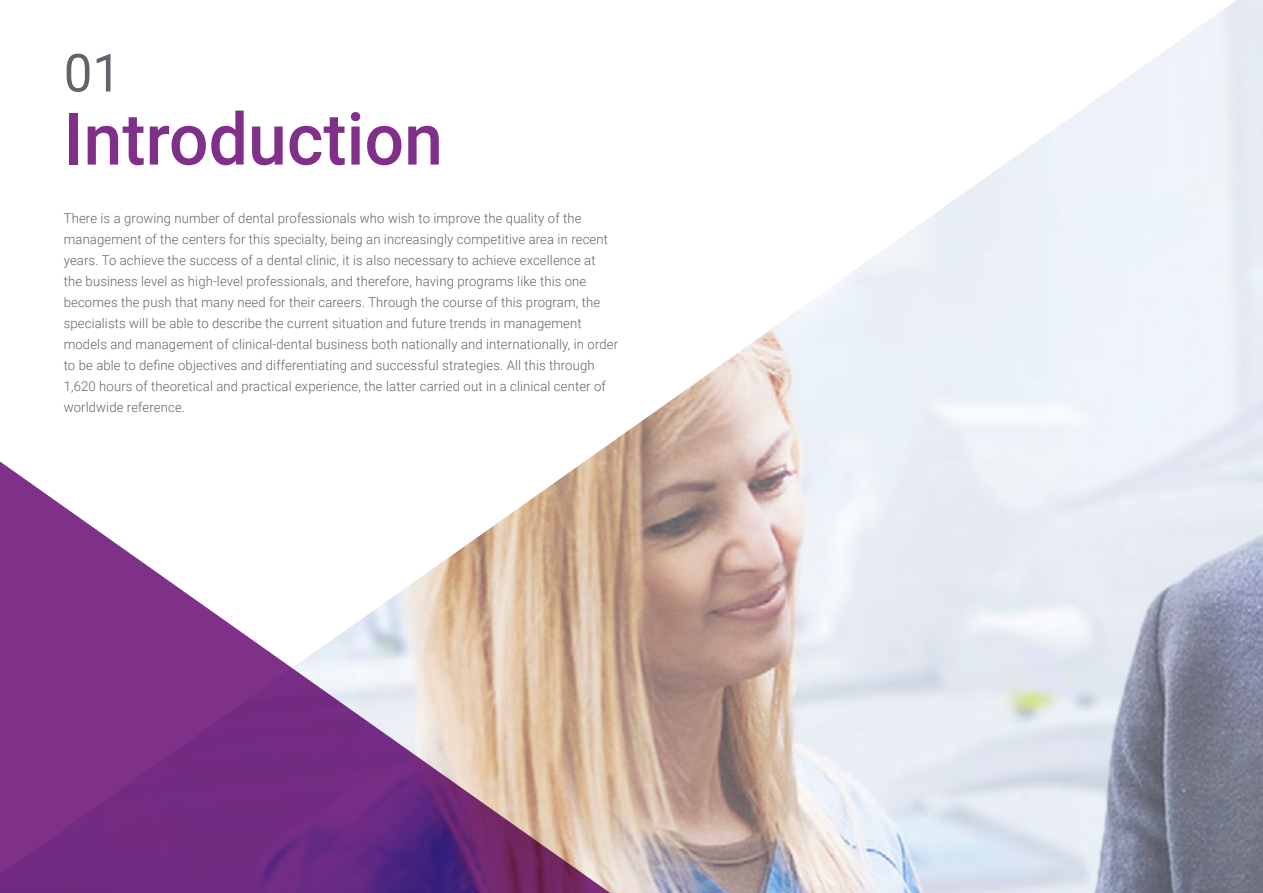
<style>
.page{position:relative;width:1263px;height:893px;background:#fff}
.page>*{position:absolute;margin:0;border:0;box-sizing:border-box;transform-origin:0 0}
.t1{font:500 72px "Roboto";color:#813089}
.t2{font:52.5px "Roboto";color:#61646a}
.t3{font:300 13.5px/21px "Roboto";letter-spacing:.01em;color:#61646a}
</style>
<div class="page">
<img style="left:607px;top:0;width:656px;height:893px">
<svg style="left:0;top:446px;width:640px;height:447px"></svg>
<h2 class="t2" style="left:64px;top:36px;width:59px">01</h2>
<h1 class="t1" style="left:64px;top:89px;width:381px">Introduction</h1>
<p class="t3" style="left:64px;top:207px;width:556px">There is a growing number of dental professionals who wish to improve the quality of the management of the centers for this specialty, being an increasingly competitive area in recent years. To achieve the success of a dental clinic, it is also necessary to achieve excellence at<br>the business level as high-level professionals, and therefore, having programs like this one becomes the push that many need for their careers. Through the course of this program, the specialists will be able to describe the current situation and future trends in management models and management of clinical-dental business both nationally and internationally, in order to be able to define objectives and differentiating and successful strategies. All this through 1,620 hours of theoretical and practical experience, the latter carried out in a clinical center of worldwide reference.</p>
</div>
